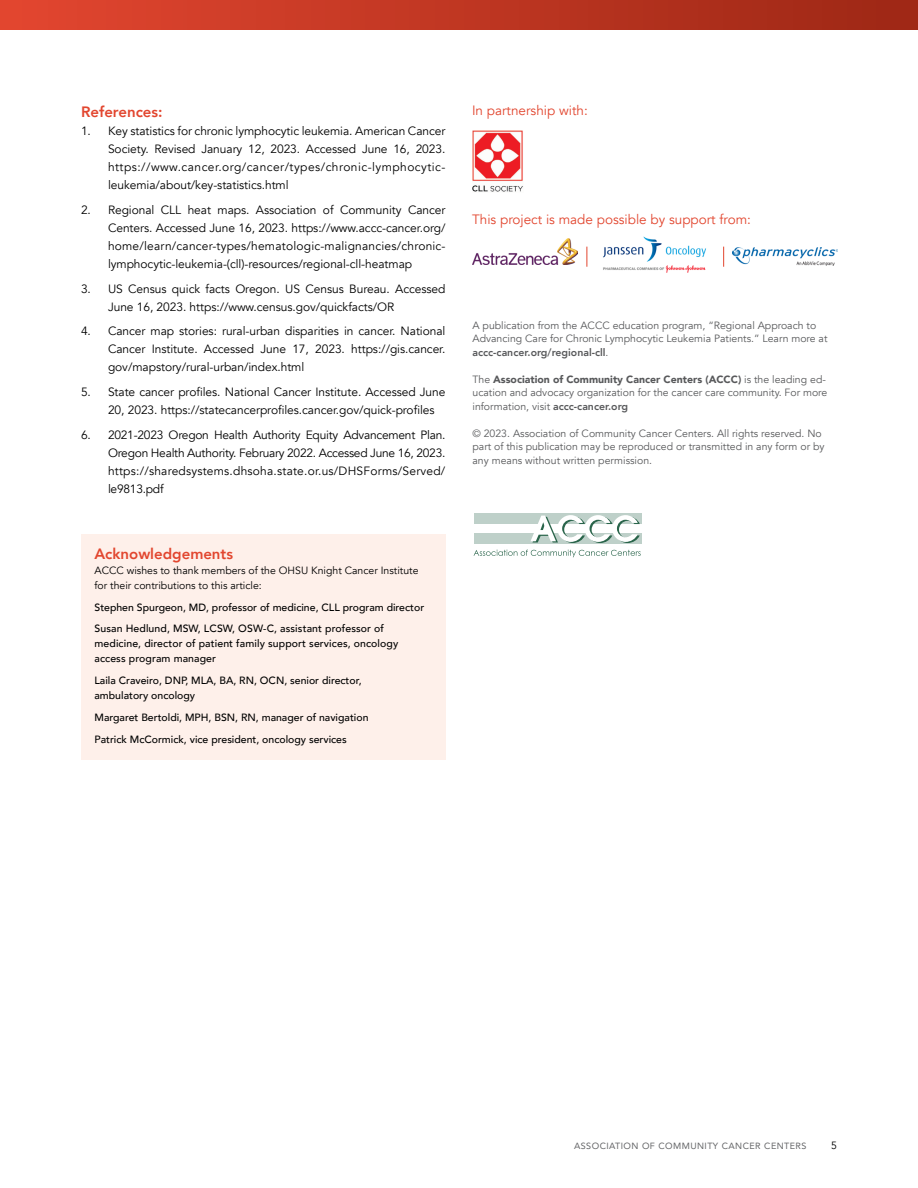
<style>
.page{position:relative;width:918px;height:1188px;background:#fff}
.page>*{position:absolute;margin:0;border:0;box-sizing:border-box;transform-origin:0 0}
.t1{font:800 15px "Avenir";color:#e2462f}
.t2{font:13.5px "Avenir";color:#e2462f}
.t3{font:12px/18px "Avenir";letter-spacing:-.005em;color:#000;text-align:justify}
.t4{font:10.5px/13.5px "Avenir";color:#58595b}
.t5{font:500 10.5px/21.8px "Avenir";color:#000}
.t6{font:10.5px/15px "Avenir";color:#000}
.t7{font:9px "Avenir";letter-spacing:.05em;color:#636466}
.s1{font-weight:800}
.s2{font-weight:900}
</style>
<div class="page">
<div style="left:0;top:0;width:918px;height:29px;background:linear-gradient(to right,#e24630,#9d2715)"></div>
<div style="left:81px;top:534px;width:365px;height:225px;background:#fef0ea"></div>
<div style="left:474px;top:514px;width:167px;height:10px;background:#bed0c9"></div>
<div style="left:474px;top:533px;width:167px;height:10px;background:#bed0c9"></div>
<svg style="left:531px;top:515px;width:109px;height:28px"></svg>
<svg style="left:474px;top:550px;width:167px;height:7px"></svg>
<img style="left:472px;top:131px;width:51px;height:61px">
<img style="left:472px;top:238px;width:106px;height:27px">
<img style="left:603px;top:236px;width:103px;height:37px">
<img style="left:733px;top:248px;width:104px;height:17px">
<svg style="left:587px;top:247px;width:1px;height:20px"></svg>
<svg style="left:723px;top:247px;width:1px;height:20px"></svg>
<p class="t1" style="left:81px;top:100px;width:83px">References:</p>
<p class="t3" style="left:108px;top:122px;width:339px;text-indent:-27px">1. Key statistics for chronic lymphocytic leukemia. American Cancer Society. Revised January 12, 2023. Accessed June 16, 2023. https://www.cancer.org/cancer/types/chronic-lymphocytic&shy;leukemia/about/key-statistics.html</p>
<p class="t3" style="left:108px;top:201px;width:339px;text-indent:-27px">2. Regional CLL heat maps. Association of Community Cancer Centers. Accessed June 16, 2023. https://www.accc-cancer.org/ home/learn/cancer-types/hematologic-malignancies/chronic&shy;lymphocytic-leukemia-(cll)-resources/regional-cll-heatmap</p>
<p class="t3" style="left:108px;top:280px;width:339px;text-indent:-27px">3. US Census quick facts Oregon. US Census Bureau. Accessed<br>June 16, 2023. https://www.census.gov/quickfacts/OR</p>
<p class="t3" style="left:108px;top:322px;width:339px;text-indent:-27px">4. Cancer map stories: rural-urban disparities in cancer. National Cancer Institute. Accessed June 17, 2023. https://gis.cancer. gov/mapstory/rural-urban/index.html</p>
<p class="t3" style="left:108px;top:383px;width:339px;text-indent:-27px">5. State cancer profiles. National Cancer Institute. Accessed June<br>20, 2023. https://statecancerprofiles.cancer.gov/quick-profiles</p>
<p class="t3" style="left:108px;top:426px;width:339px;text-indent:-27px">6. 2021-2023 Oregon Health Authority Equity Advancement Plan.<br>Oregon Health Authority. February 2022. Accessed June 16, 2023. https://sharedsystems.dhsoha.state.or.us/DHSForms/Served/ le9813.pdf</p>
<p class="t1" style="left:94px;top:542px;width:140px">Acknowledgements</p>
<p class="t6" style="left:94px;top:563px;width:326px">ACCC wishes to thank members of the OHSU Knight Cancer Institute for their contributions to this article:</p>
<p class="t5" style="left:94px;top:596px;width:331px">Stephen Spurgeon, MD, professor of medicine, CLL program director<br>Susan Hedlund, MSW, LCSW, OSW-C, assistant professor of</p>
<p class="t5" style="left:94px;top:636px;width:305px;line-height:15px">medicine, director of patient family support services, oncology access program manager</p>
<p class="t5" style="left:94px;top:673px;width:269px;line-height:15px">Laila Craveiro, DNP, MLA, BA, RN, OCN, senior director, ambulatory oncology</p>
<p class="t5" style="left:94px;top:706px;width:276px">Margaret Bertoldi, MPH, BSN, RN, manager of navigation<br>Patrick McCormick, vice president, oncology services</p>
<p class="t2" style="left:472px;top:102px;width:117px">In partnership with:</p>
<p class="t2" style="left:472px;top:211px;width:280px">This project is made possible by support from:</p>
<p class="t4" style="left:472px;top:319px;width:357px">A publication from the ACCC education program, “Regional Approach to<br>Advancing Care for Chronic Lymphocytic Leukemia Patients.” Learn more at <span class="s1">accc-cancer.org/regional-cll</span>.</p>
<p class="t4" style="left:472px;top:373px;width:356px">The <span class="s2">Association of Community Cancer Centers (ACCC)</span> is the leading ed&shy;ucation and advocacy organization for the cancer care community. For more information, visit <span class="s1">accc-cancer.org</span></p>
<p class="t4" style="left:472px;top:427px;width:354px">© 2023. Association of Community Cancer Centers. All rights reserved. No part of this publication may be reproduced or transmitted in any form or by any means without written permission.</p>
<p class="t7" style="left:574px;top:1139px;width:234px">ASSOCIATION OF COMMUNITY CANCER CENTERS</p>
<p class="t6" style="left:831px;top:1138px;width:7px">5</p>
</div>
